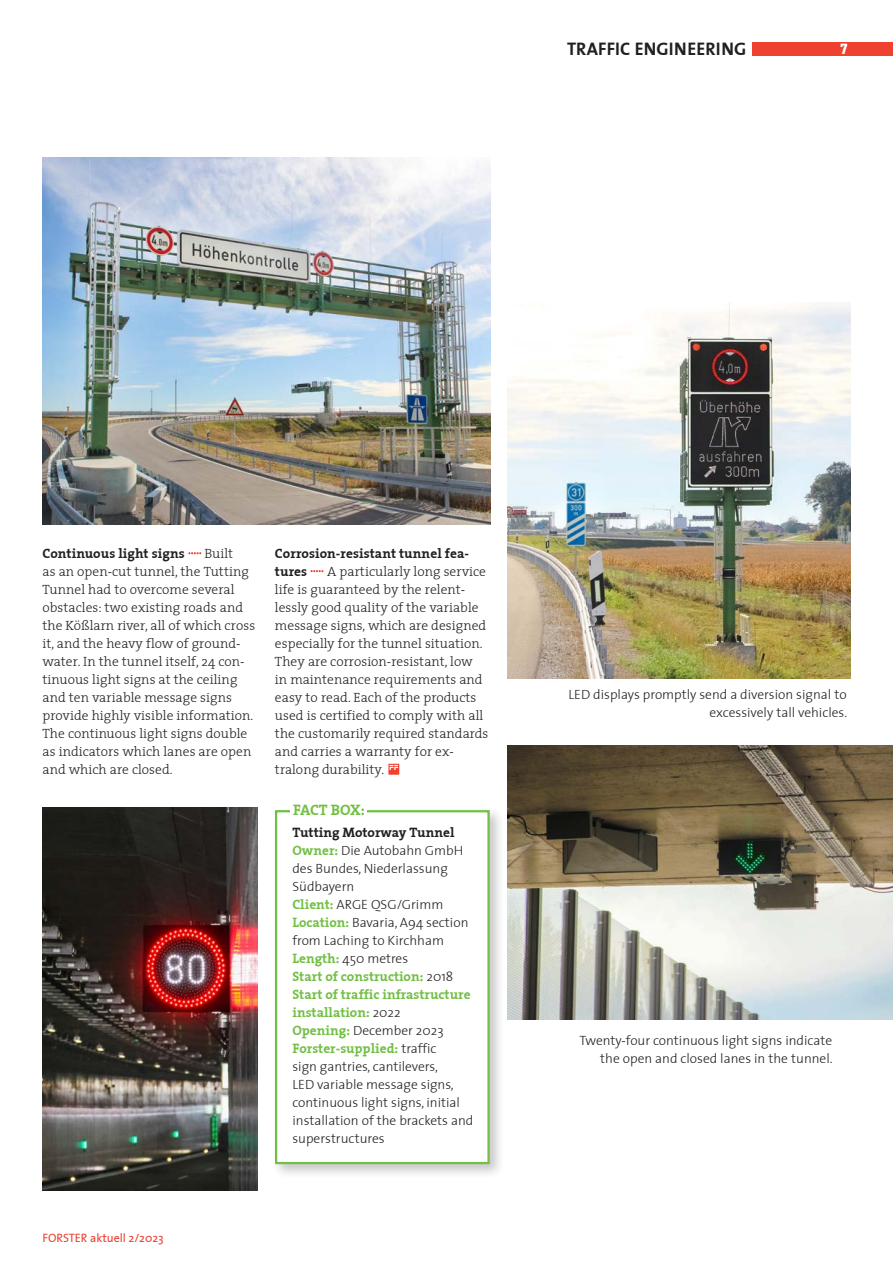
<style>
.page{position:relative;width:893px;height:1263px;background:#fff}
.page>*{position:absolute;margin:0;border:0;box-sizing:border-box;transform-origin:0 0}
.t1{font:18px "The Sans Bold Plain";letter-spacing:.01em;color:#231f20}
.fa_Titel2_rot_fett{font:15px "The Serif Bold Plain";letter-spacing:-.03em;color:#72bf44}
.t2{font:15px "The Serif Extra Bold Caps";color:#fff}
.fa_Fließtext{font:13.5px/18px "The Serif Light Plain";letter-spacing:.005em;color:#231f20}
.fa_Fließtext_kasten{font:13.5px/18px "The Sans Light Plain";color:#231f20}
.fa_Bildtext{font:13.5px/18px "The Sans Light Plain";color:#231f20;text-align:right}
.fa_Fließtext_kasten-2{font:13.5px/18px "The Serif Bold Plain";color:#72bf44}
.fa_Fließtext-2{font:13.5px/18px "The Serif Bold Plain";letter-spacing:.005em;color:#231f20}
.fa_Fließtext_kasten-3{font:13.5px "The Serif Bold Plain";color:#231f20}
.t3{font:12px "The Sans Plain";color:#ef4130}
.s1{font-family:"The Serif Bold Plain";color:#72bf44}
.s2{font-family:"The Sans Light Plain";color:#231f20}
</style>
<div class="page">
<div style="left:753px;top:43px;width:140px;height:13px;background:#ef4130"></div>
<img style="left:507px;top:303px;width:343px;height:375px">
<img style="left:507px;top:746px;width:386px;height:274px">
<img style="left:43px;top:157px;width:447px;height:367px">
<img style="left:43px;top:808px;width:215px;height:383px">
<svg style="left:188px;top:552px;width:13px;height:2px"></svg>
<svg style="left:311px;top:570px;width:12px;height:2px"></svg>
<div style="left:388px;top:764px;width:11px;height:11px;background:#ef4130"></div>
<svg style="left:390px;top:765px;width:8px;height:5px"></svg>
<div style="left:271px;top:806px;width:234px;height:373px;background:#231f20;opacity:.25"></div>
<div style="left:275px;top:810px;width:215px;height:354px;background:#fff;border:2px solid #72bf44"></div>
<div style="left:290px;top:797px;width:77px;height:22px;background:#fff"></div>
<h1 class="t1" style="left:567px;top:34px;width:181px">TRAFFIC ENGINEERING</h1>
<p class="t2" style="left:840px;top:36px;width:9px">7</p>
<p class="fa_Fließtext" style="left:43px;top:544px;width:214px;text-indent:162px">Built<br>as an open-cut tunnel, the Tutting<br>Tunnel had to overcome several obstacles: two existing roads and the Kößlarn river, all of which cross it, and the heavy flow of ground&shy;water. In the tunnel itself, 24 con&shy;tinuous light signs at the ceiling and ten variable message signs provide highly visible information.<br>The continuous light signs double as indicators which lanes are open and which are closed.</p>
<p class="fa_Fließtext-2" style="left:275px;top:544px;width:196px">Corrosion-resistant tunnel fea&shy;tures</p>
<p class="fa_Fließtext-2" style="left:43px;top:544px;width:144px">Continuous light signs</p>
<p class="fa_Fließtext" style="left:275px;top:562px;width:215px;text-indent:52px">A particularly long service life is guaranteed by the relent&shy;lessly good quality of the variable message signs, which are designed especially for the tunnel situation.<br>They are corrosion-resistant, low<br>in maintenance requirements and easy to read. Each of the products used is certified to comply with all the customarily required standards and carries a warranty for ex&shy;tralong durability.</p>
<h2 class="fa_Titel2_rot_fett" style="left:293px;top:797px;width:73px">FACT BOX:</h2>
<p class="t3" style="left:43px;top:1228px;width:123px">FORSTER aktuell 2/2023</p>
<p class="fa_Fließtext_kasten-3" style="left:292px;top:821px;width:164px">Tutting Motorway Tunnel</p>
<p class="fa_Fließtext_kasten" style="left:292px;top:840px;width:172px"><span class="s1">Owner:</span> Die Autobahn GmbH des Bundes, Niederlassung<br>Südbayern</p>
<p class="fa_Fließtext_kasten" style="left:292px;top:894px;width:152px"><span class="s1">Client:</span> ARGE QSG/Grimm</p>
<p class="fa_Fließtext_kasten" style="left:292px;top:912px;width:178px"><span class="s1">Location:</span> Bavaria, A94 section from Laching to Kirchham</p>
<p class="fa_Fließtext_kasten" style="left:292px;top:948px;width:117px"><span class="s1">Length:</span> 450 metres</p>
<p class="fa_Fließtext_kasten-2" style="left:292px;top:967px;width:162px">Start of construction: <span class="s2">2018</span></p>
<p class="fa_Fließtext_kasten-2" style="left:292px;top:985px;width:180px">Start of traffic infrastructure installation: <span class="s2">2022</span></p>
<p class="fa_Fließtext_kasten" style="left:292px;top:1020px;width:153px"><span class="s1">Opening:</span> December 2023</p>
<p class="fa_Fließtext_kasten" style="left:292px;top:1038px;width:182px"><span class="s1">Forster-supplied:</span> traffic<br>sign gantries, cantilevers,<br>LED variable message signs, continuous light signs, initial installation of the brackets and superstructures</p>
<p class="fa_Bildtext" style="left:568px;top:685px;width:280px">LED displays promptly send a diversion signal to excessively tall vehicles.</p>
<p class="fa_Bildtext" style="left:579px;top:1031px;width:255px">Twenty-four continuous light signs indicate the open and closed lanes in the tunnel.</p>
</div>
